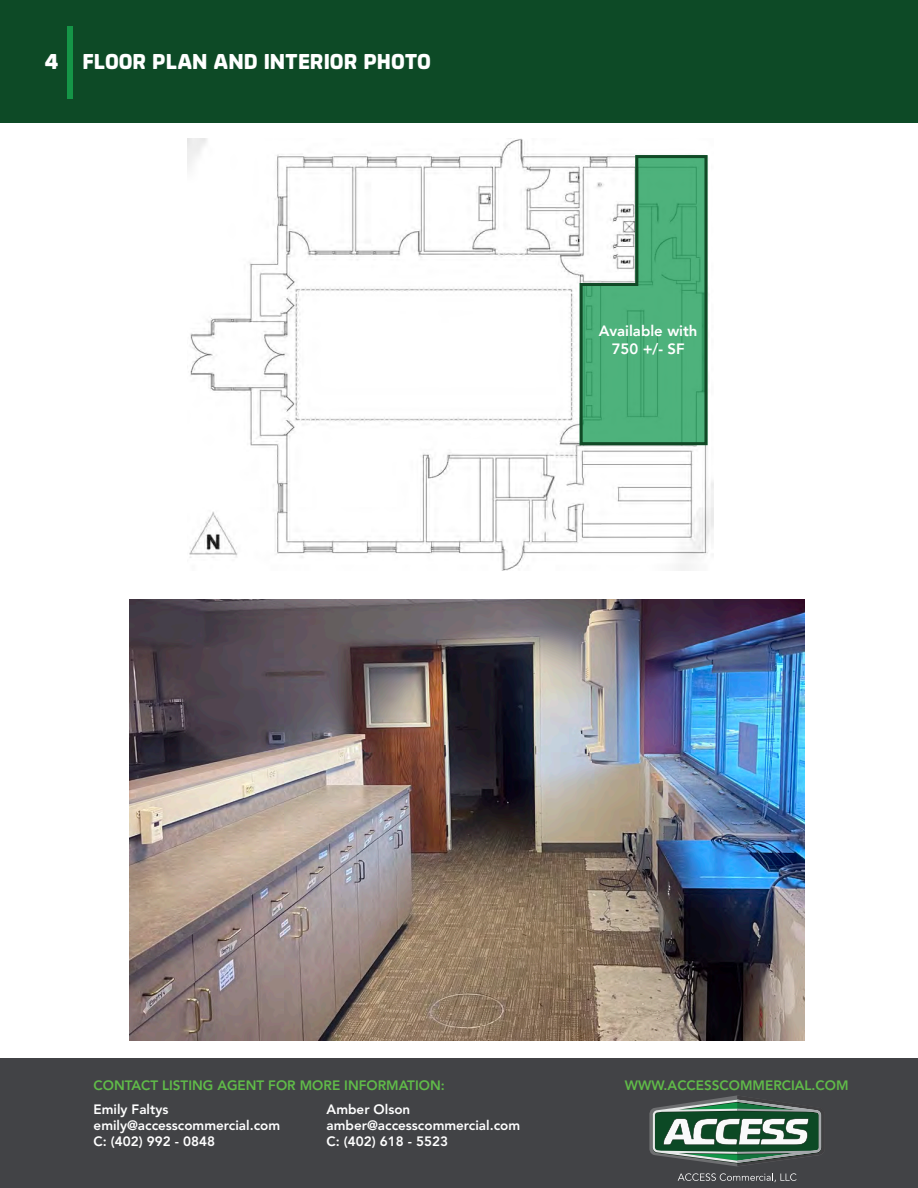
<style>
.page{position:relative;width:918px;height:1188px;background:#fff}
.page>*{position:absolute;margin:0;border:0;box-sizing:border-box;transform-origin:0 0}
.t1{font:700 21px "Systopie";color:#fff}
.t2{font:800 15px/18px "Avenir";color:#fff;text-align:center}
.t3{font:800 13.5px "Avenir LT Std";color:#fff}
.t4{font:800 13.5px "Avenir LT Std";color:#60bb49}
</style>
<div class="page">
<div style="left:1px;top:1058px;width:917px;height:130px;background:#424346"></div>
<div style="left:649px;top:1108px;width:176px;height:47px;border:4px solid #6e6f71;border-radius:4px"></div>
<svg style="left:653px;top:1095px;width:172px;height:72px"></svg>
<svg style="left:678px;top:1173px;width:119px;height:9px"></svg>
<div style="left:0;top:0;width:917px;height:122px;background:#0d4a26"></div>
<div style="left:68px;top:26px;width:5px;height:73px;background:#159547"></div>
<img style="left:187px;top:139px;width:527px;height:431px">
<svg style="left:578px;top:154px;width:131px;height:293px"></svg>
<img style="left:130px;top:599px;width:675px;height:441px">
<p class="t1" style="left:44px;top:47px;width:388px">4 FLOOR PLAN AND INTERIOR PHOTO</p>
<p class="t2" style="left:599px;top:322px;width:100px">Available with<br>750 +/- SF</p>
<p class="t4" style="left:94px;top:1078px;width:353px">CONTACT LISTING AGENT FOR MORE INFORMATION:</p>
<p class="t3" style="left:94px;top:1101px;width:76px">Emily Faltys</p>
<p class="t3" style="left:94px;top:1117px;width:188px">emily@accesscommercial.com</p>
<p class="t3" style="left:94px;top:1133px;width:123px">C: (402) 992 - 0848</p>
<p class="t3" style="left:327px;top:1101px;width:85px">Amber Olson</p>
<p class="t3" style="left:327px;top:1117px;width:195px">amber@accesscommercial.com</p>
<p class="t3" style="left:327px;top:1133px;width:123px">C: (402) 618 - 5523</p>
<p class="t4" style="left:625px;top:1078px;width:225px">WWW.ACCESSCOMMERCIAL.COM</p>
</div>
